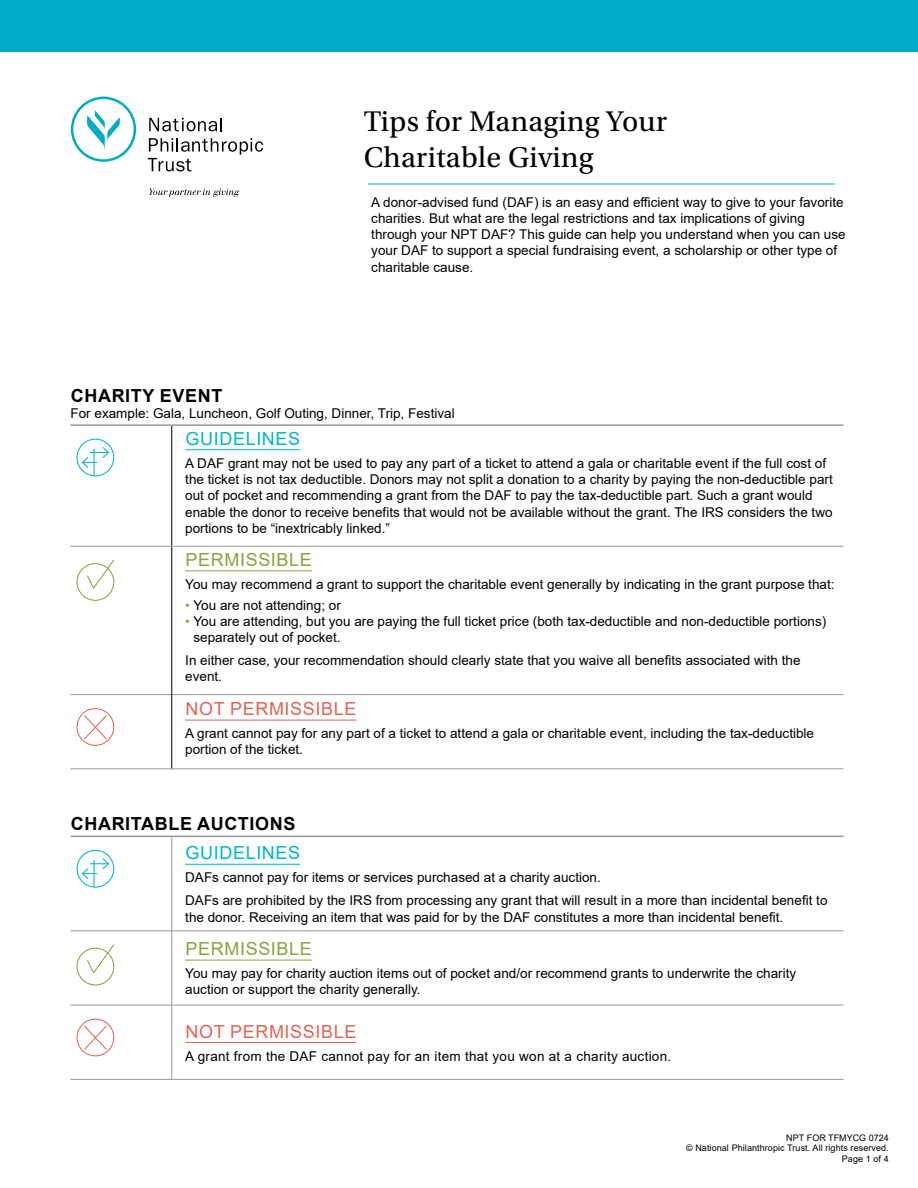
<style>
.page{position:relative;width:918px;height:1188px;background:#fff}
.page>*{position:absolute;margin:0;border:0;box-sizing:border-box;transform-origin:0 0}
.t1{font:30px "Utopia Std";letter-spacing:.01em;color:#000}
.t2{font:700 18px "Arial";letter-spacing:.035em;color:#000}
.Paragraph_Style_4{font:18px "Arial";letter-spacing:.035em;color:#e06556}
.Paragraph_Style_4-2{font:18px "Arial";letter-spacing:.035em;color:#00b5cc}
.Paragraph_Style_3{font:18px "Arial";letter-spacing:.035em;color:#85a640}
.Paragraph_Style_4-3{font:18px "Arial";letter-spacing:.035em;color:#85a640}
.t3{font:13.5px/16.2px "Arial";color:#000}
.t4{font:13.5px "Arial";letter-spacing:.02em;color:#000}
.t5{font:9px "Arial";letter-spacing:.01em;color:#000}
.s1{color:#85a640}
.s2{font-size:13.35px}
</style>
<div class="page">
<hr style="left:70px;top:694px;width:102px;height:1px;background:#939598">
<hr style="left:172px;top:694px;width:671px;height:1px;background:#939598">
<hr style="left:171px;top:426px;width:1px;height:120px;background:#000">
<hr style="left:171px;top:547px;width:1px;height:148px;background:#000">
<hr style="left:171px;top:695px;width:1px;height:74px;background:#000">
<hr style="left:70px;top:931px;width:102px;height:1px;background:#939598">
<hr style="left:172px;top:931px;width:671px;height:1px;background:#939598">
<hr style="left:70px;top:1005px;width:102px;height:1px;background:#939598">
<hr style="left:172px;top:1005px;width:671px;height:1px;background:#939598">
<hr style="left:70px;top:1079px;width:102px;height:1px;background:#939598">
<hr style="left:172px;top:1079px;width:671px;height:1px;background:#939598">
<hr style="left:70px;top:546px;width:102px;height:1px;background:#939598">
<hr style="left:172px;top:546px;width:671px;height:1px;background:#939598">
<hr style="left:70px;top:769px;width:102px;height:1px;background:#939598">
<hr style="left:172px;top:769px;width:671px;height:1px;background:#939598">
<hr style="left:70px;top:424px;width:102px;height:2px;background:#939598">
<hr style="left:172px;top:424px;width:671px;height:2px;background:#939598">
<hr style="left:70px;top:836px;width:102px;height:1px;background:#939598">
<hr style="left:172px;top:836px;width:671px;height:1px;background:#939598">
<hr style="left:171px;top:837px;width:1px;height:94px;background:#939598">
<hr style="left:171px;top:931px;width:1px;height:74px;background:#939598">
<hr style="left:171px;top:1005px;width:1px;height:74px;background:#939598">
<div style="left:76px;top:439px;width:38px;height:37px;border:1px solid #00b5cc;border-radius:50%"></div>
<svg style="left:81px;top:446px;width:29px;height:30px"></svg>
<hr style="left:185px;top:449px;width:115px;height:1px;background:#00b5cc">
<div style="left:76px;top:563px;width:38px;height:38px;border:1px solid #85a640;border-radius:50%"></div>
<svg style="left:86px;top:559px;width:29px;height:31px"></svg>
<hr style="left:185px;top:570px;width:127px;height:1px;background:#85a640">
<div style="left:76px;top:708px;width:38px;height:38px;border:1px solid #e06556;border-radius:50%"></div>
<svg style="left:84px;top:714px;width:24px;height:26px"></svg>
<hr style="left:185px;top:720px;width:172px;height:1px;background:#e06556">
<div style="left:76px;top:850px;width:38px;height:38px;border:1px solid #00b5cc;border-radius:50%"></div>
<svg style="left:81px;top:857px;width:29px;height:30px"></svg>
<hr style="left:185px;top:864px;width:115px;height:1px;background:#00b5cc">
<div style="left:76px;top:948px;width:38px;height:37px;border:1px solid #85a640;border-radius:50%"></div>
<svg style="left:86px;top:944px;width:29px;height:31px"></svg>
<hr style="left:185px;top:960px;width:127px;height:1px;background:#85a640">
<div style="left:76px;top:1019px;width:38px;height:37px;border:1px solid #e06556;border-radius:50%"></div>
<svg style="left:83px;top:1024px;width:25px;height:27px"></svg>
<hr style="left:185px;top:1042px;width:172px;height:1px;background:#e06556">
<div style="left:0;top:0;width:918px;height:52px;background:#00abc8"></div>
<svg style="left:149px;top:118px;width:72px;height:13px"></svg>
<svg style="left:148px;top:138px;width:115px;height:33px"></svg>
<svg style="left:71px;top:97px;width:65px;height:65px"></svg>
<svg style="left:149px;top:189px;width:90px;height:8px"></svg>
<hr style="left:368px;top:184px;width:467px;height:1px;background:#00abc8">
<p class="t1" style="left:364px;top:105px;width:305px">Tips for Managing Your</p>
<p class="t1" style="left:364px;top:141px;width:231px">Charitable Giving</p>
<p class="t3" style="left:371px;top:194px;width:476px">A donor-advised fund (DAF) is an easy and efficient way to give to your favorite charities. But what are the legal restrictions and tax implications of giving through your NPT DAF? This guide can help you understand when you can use your DAF to support a special fundraising event, a scholarship or other type of charitable cause.</p>
<p class="t2" style="left:71px;top:383px;width:153px">CHARITY EVENT</p>
<p class="t3" style="left:70px;top:405px;width:386px">For example: Gala, Luncheon, Golf Outing, Dinner, Trip, Festival</p>
<p class="Paragraph_Style_4-2" style="left:186px;top:426px;width:116px">GUIDELINES</p>
<p class="t3" style="left:185px;top:455px;width:649px">A DAF grant may not be used to pay any part of a ticket to attend a gala or charitable event if the full cost of the ticket is not tax deductible. Donors may not split a donation to a charity by paying the non-deductible part out of pocket and recommending a grant from the DAF to pay the tax-deductible part. Such a grant would enable the donor to receive benefits that would not be available without the grant. The IRS considers the two portions to be “inextricably linked.”</p>
<p class="Paragraph_Style_3" style="left:186px;top:547px;width:128px">PERMISSIBLE</p>
<p class="t3" style="left:185px;top:576px;width:651px">You may recommend a grant to support the charitable event generally by indicating in the grant purpose that:</p>
<p class="t3" style="left:185px;top:597px;width:157px"><span class="s1">•</span> You are not attending; or</p>
<p class="t3" style="left:193px;top:613px;width:634px;text-indent:-8px"><span class="s1">•</span> You are attending, but you are paying the full ticket price (both tax-deductible and non-deductible portions) separately out of pocket.</p>
<p class="t3" style="left:185px;top:652px;width:617px">In either case, your recommendation should clearly state that you waive all benefits associated with the event<span class="s2">.</span></p>
<p class="Paragraph_Style_4" style="left:186px;top:697px;width:172px">NOT PERMISSIBLE</p>
<p class="t3" style="left:185px;top:725px;width:630px">A grant cannot pay for any part of a ticket to attend a gala or charitable event, including the tax-deductible portion of the ticket.</p>
<p class="t2" style="left:71px;top:811px;width:226px">CHARITABLE AUCTIONS</p>
<p class="Paragraph_Style_4-2" style="left:186px;top:841px;width:116px">GUIDELINES</p>
<p class="t3" style="left:185px;top:870px;width:417px">DAFs cannot pay for items or services purchased at a charity auction.</p>
<p class="t3" style="left:185px;top:892px;width:644px">DAFs are prohibited by the IRS from processing any grant that will result in a more than incidental benefit to the donor. Receiving an item that was paid for by the DAF constitutes a more than incidental benefit.</p>
<p class="Paragraph_Style_4-3" style="left:186px;top:937px;width:128px">PERMISSIBLE</p>
<p class="t3" style="left:185px;top:965px;width:613px">You may pay for charity auction items out of pocket and/or recommend grants to underwrite the charity auction or support the charity generally.</p>
<p class="Paragraph_Style_4" style="left:186px;top:1019px;width:172px">NOT PERMISSIBLE</p>
<p class="t4" style="left:185px;top:1047px;width:488px">A grant from the DAF cannot pay for an item that you won at a charity auction.</p>
<p class="t5" style="left:786px;top:1131px;width:104px">NPT FOR TFMYCG 0724</p>
<p class="t5" style="left:686px;top:1142px;width:204px">© National Philanthropic Trust. All rights reserved.</p>
<p class="t5" style="left:842px;top:1153px;width:48px">Page 1 of 4</p>
</div>
